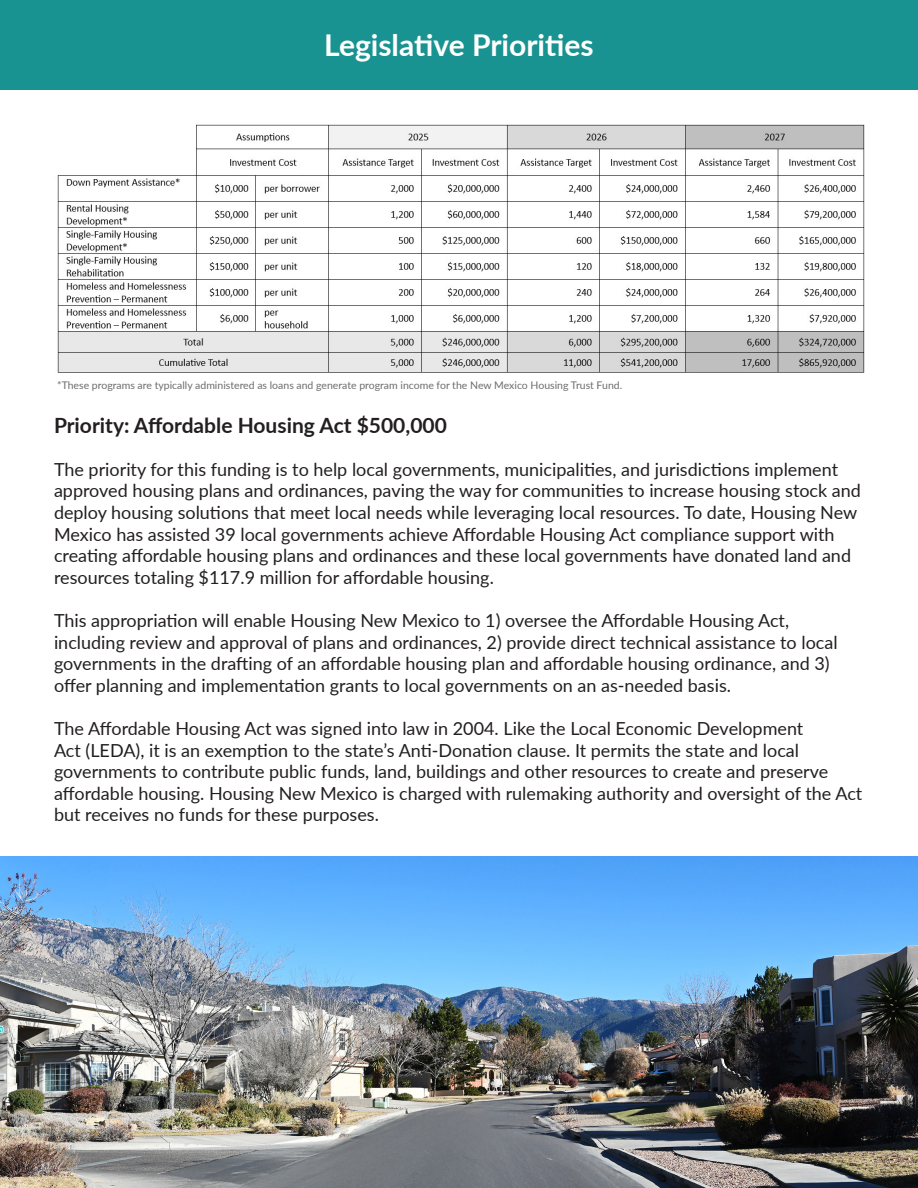
<style>
.page{position:relative;width:918px;height:1188px;background:#fff}
.page>*{position:absolute;margin:0;border:0;box-sizing:border-box;transform-origin:0 0}
.t1{font:700 30px "Lato";color:#fff}
.t2{font:700 21px "Lato";color:#231f20}
.t3{font:18px/21.6px "Lato";color:#231f20}
.t4{font:10.5px "Lato";color:#6c6d70}
</style>
<div class="page">
<div style="left:0;top:0;width:918px;height:90px;background:#199391"></div>
<img style="left:57px;top:124px;width:808px;height:249px">
<img style="left:0;top:856px;width:918px;height:332px">
<p class="t1" style="left:324px;top:23px;width:271px">Legislative Priorities</p>
<p class="t4" style="left:57px;top:377px;width:567px">*These programs are typically administered as loans and generate program income for the New Mexico Housing Trust Fund.</p>
<p class="t2" style="left:54px;top:410px;width:394px">Priority: Affordable Housing Act $500,000</p>
<p class="t3" style="left:54px;top:458px;width:809px">The priority for this funding is to help local governments, municipalities, and jurisdictions implement approved housing plans and ordinances, paving the way for communities to increase housing stock and deploy housing solutions that meet local needs while leveraging local resources. To date, Housing New Mexico has assisted 39 local governments achieve Affordable Housing Act compliance support with creating affordable housing plans and ordinances and these local governments have donated land and resources totaling $117.9 million for affordable housing.</p>
<p class="t3" style="left:54px;top:609px;width:785px">This appropriation will enable Housing New Mexico to 1) oversee the Affordable Housing Act, including review and approval of plans and ordinances, 2) provide direct technical assistance to local governments in the drafting of an affordable housing plan and affordable housing ordinance, and 3) offer planning and implementation grants to local governments on an as-needed basis.</p>
<p class="t3" style="left:54px;top:717px;width:810px">The Affordable Housing Act was signed into law in 2004. Like the Local Economic Development<br>Act (LEDA), it is an exemption to the state’s Anti-Donation clause. It permits the state and local governments to contribute public funds, land, buildings and other resources to create and preserve affordable housing. Housing New Mexico is charged with rulemaking authority and oversight of the Act but receives no funds for these purposes.</p>
</div>
